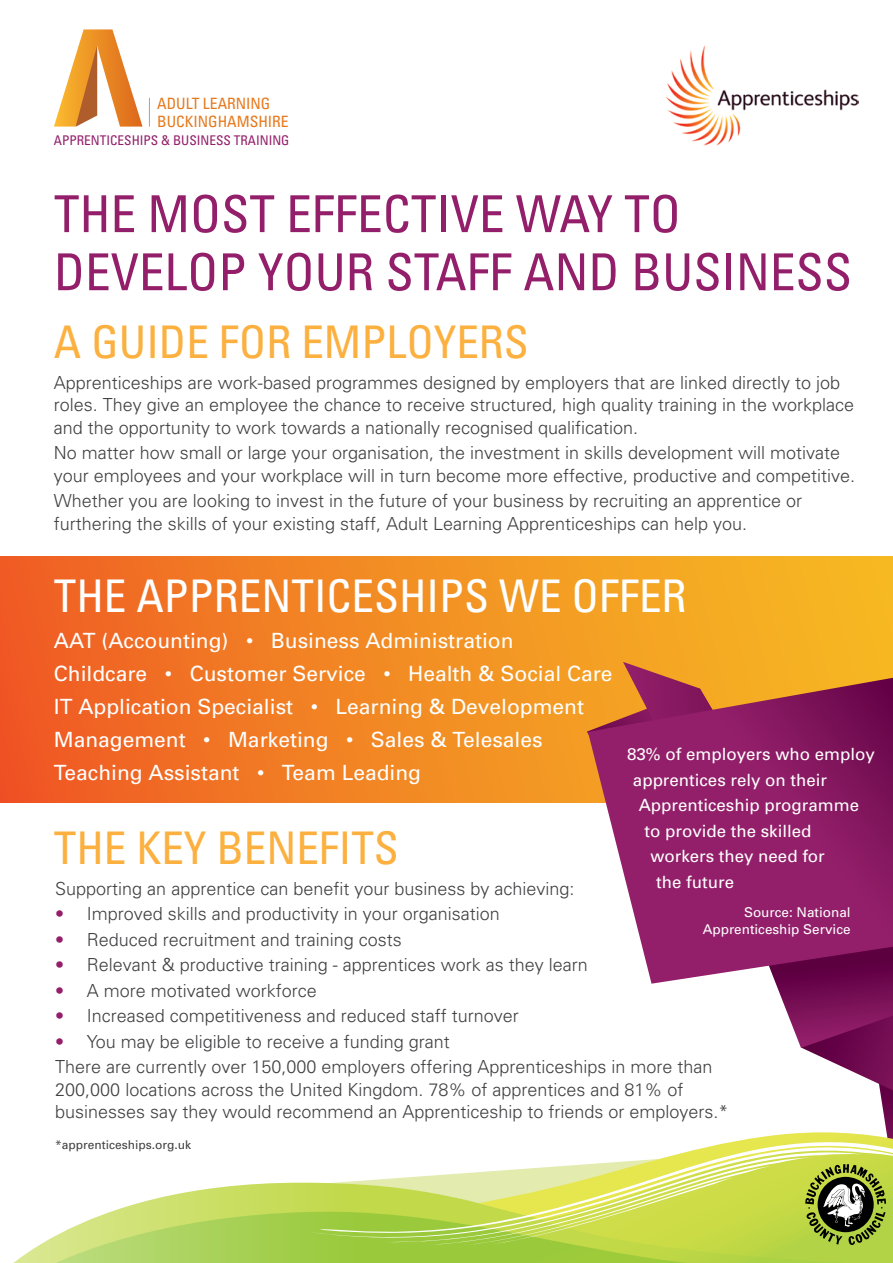
<style>
.page{position:relative;width:893px;height:1263px;background:#fff}
.page>*{position:absolute;margin:0;border:0;box-sizing:border-box;transform-origin:0 0}
.t1{font:condensed 51px/58.1px "Univers";color:#931f6a}
.t2{font:condensed 45px "Univers";color:#fbb03f}
.t3{font:condensed 45px "Univers";color:#fff}
.t4{font:21px/33px "Univers";color:#fff}
.t5{font:300 18px/22.5px "Univers";color:#404042}
.t6{font:16.95px "Univers";color:#fff}
.t7{font:condensed 15.6px/17.2px "Univers";color:#e6791d}
.t8{font:13.5px/16.2px "Univers";color:#fff;text-align:right}
.t9{font:condensed 13.35px "Univers";color:#931f6a}
.t10{font:12px "Univers";color:#404042}
.s1{color:#931f6a}
</style>
<div class="page">
<div style="left:0;top:556px;width:893px;height:247px;background:linear-gradient(to right,#ef5d25,#f6bf22)"></div>
<svg style="left:802px;top:1048px;width:91px;height:7px"></svg>
<svg style="left:776px;top:984px;width:117px;height:64px;background:#872968"></svg>
<svg style="left:623px;top:662px;width:224px;height:16px;background:#ec9f28"></svg>
<svg style="left:588px;top:678px;width:305px;height:306px;background:#9d396e"></svg>
<svg style="left:54px;top:29px;width:89px;height:98px"></svg>
<svg style="left:149px;top:98px;width:1px;height:29px"></svg>
<img style="left:666px;top:45px;width:192px;height:100px">
<svg style="left:13px;top:1183px;width:313px;height:80px"></svg>
<svg style="left:281px;top:1182px;width:31px;height:52px;background:#b6d551"></svg>
<svg style="left:312px;top:1182px;width:14px;height:57px"></svg>
<svg style="left:326px;top:1055px;width:567px;height:208px"></svg>
<p class="t7" style="left:157px;top:95px;width:133px">ADULT LEARNING<br>BUCKINGHAMSHIRE</p>
<p class="t9" style="left:54px;top:132px;width:237px">APPRENTICESHIPS &amp; BUSINESS TRAINING</p>
<h1 class="t1" style="left:54px;top:184px;width:800px">THE MOST EFFECTIVE WAY TO<br>DEVELOP YOUR STAFF AND BUSINESS</h1>
<h2 class="t2" style="left:54px;top:313px;width:476px">A GUIDE FOR EMPLOYERS</h2>
<p class="t5" style="left:54px;top:371px;width:802px">Apprenticeships are work-based programmes designed by employers that are linked directly to job roles. They give an employee the chance to receive structured, high quality training in the workplace and the opportunity to work towards a nationally recognised qualification.</p>
<p class="t5" style="left:54px;top:441px;width:803px">No matter how small or large your organisation, the investment in skills development will motivate your employees and your workplace will in turn become more effective, productive and competitive.</p>
<p class="t5" style="left:54px;top:489px;width:750px">Whether you are looking to invest in the future of your business by recruiting an apprentice or furthering the skills of your existing staff, Adult Learning Apprenticeships can help you.</p>
<h2 class="t3" style="left:54px;top:567px;width:634px">THE APPRENTICESHIPS WE OFFER</h2>
<p class="t4" style="left:54px;top:624px;width:560px">AAT (Accounting) • Business Administration<br>Childcare • Customer Service • Health &amp; Social Care IT Application Specialist • Learning &amp; Development Management • Marketing • Sales &amp; Telesales Teaching Assistant • Team Leading</p>
<p class="t6" style="left:627px;top:744px;width:249px">83% of employers who employ</p>
<p class="t6" style="left:633px;top:770px;width:196px">apprentices rely on their</p>
<p class="t6" style="left:639px;top:795px;width:222px">Apprenticeship programme</p>
<p class="t6" style="left:645px;top:821px;width:168px">to provide the skilled</p>
<p class="t6" style="left:650px;top:846px;width:176px">workers they need for</p>
<p class="t6" style="left:656px;top:872px;width:79px">the future</p>
<h2 class="t2" style="left:54px;top:819px;width:347px">THE KEY BENEFITS</h2>
<p class="t5" style="left:55px;top:877px;width:521px">Supporting an apprentice can benefit your business by achieving:</p>
<p class="t5" style="left:55px;top:902px;width:446px"><span class="s1">•</span> Improved skills and productivity in your organisation</p>
<p class="t5" style="left:55px;top:928px;width:348px"><span class="s1">•</span> Reduced recruitment and training costs</p>
<p class="t5" style="left:55px;top:953px;width:534px"><span class="s1">•</span> Relevant &amp; productive training - apprentices work as they learn</p>
<p class="t5" style="left:55px;top:979px;width:263px"><span class="s1">•</span> A more motivated workforce</p>
<p class="t5" style="left:55px;top:1004px;width:465px"><span class="s1">•</span> Increased competitiveness and reduced staff turnover</p>
<p class="t5" style="left:55px;top:1028px;width:659px;line-height:25.5px"><span class="s1">•</span> You may be eligible to receive a funding grant<br>There are currently over 150,000 employers offering Apprenticeships in more than</p>
<p class="t5" style="left:55px;top:1078px;width:675px">200,000 locations across the United Kingdom. 78% of apprentices and 81% of businesses say they would recommend an Apprenticeship to friends or employers.*</p>
<p class="t10" style="left:55px;top:1138px;width:138px">*apprenticeships.org.uk</p>
<p class="t8" style="left:703px;top:904px;width:149px">Source: National<br>Apprenticeship Service</p>
</div>
